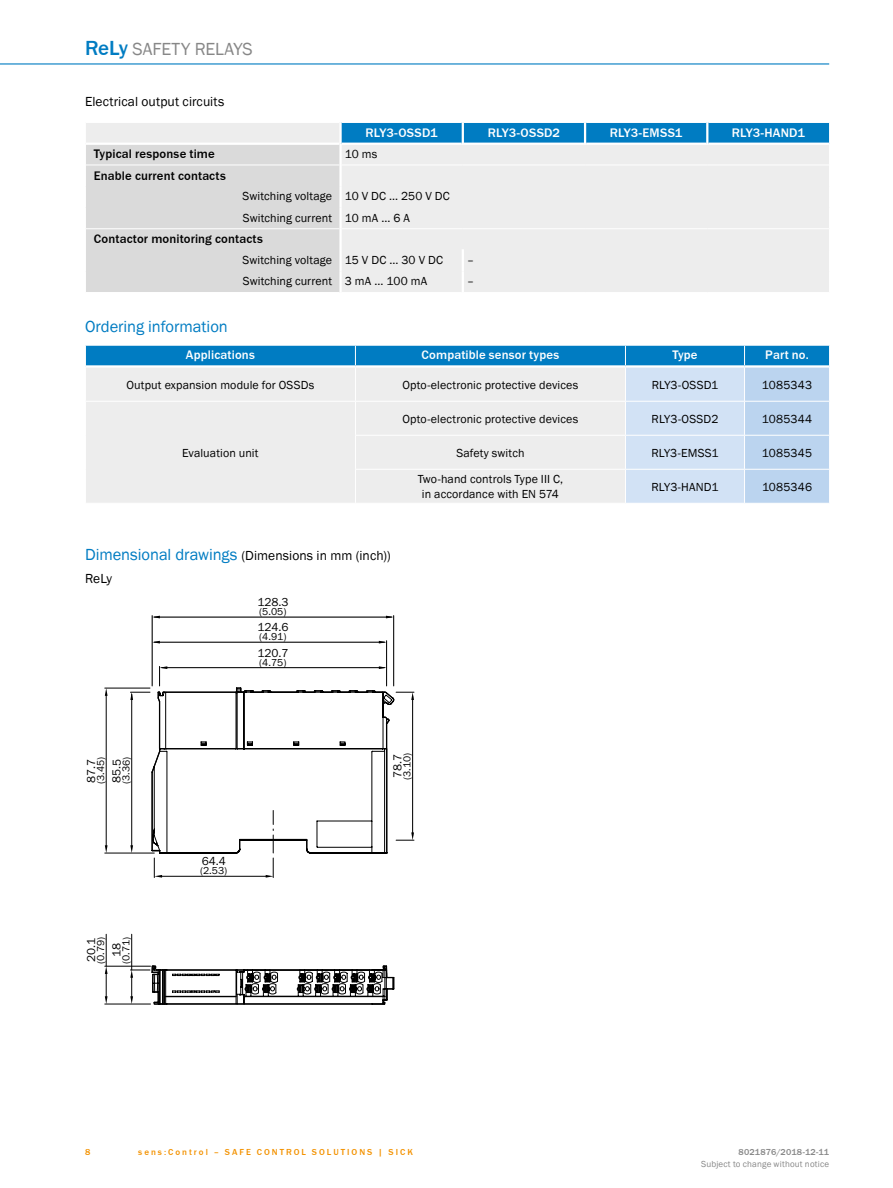
<style>
.page{position:relative;width:893px;height:1188px;background:#fff}
.page>*{position:absolute;margin:0;border:0;box-sizing:border-box;transform-origin:0 0}
.t1{font:18px "SICK Franklin";letter-spacing:-.005em;color:#878787}
.t2{font:16.5px "SICK Franklin";letter-spacing:-.005em;color:#007cc2}
.t3{font:13.5px/23px "SICK Franklin";letter-spacing:.005em;color:#000}
.t4{font:500 12.75px "SICK Franklin";letter-spacing:.015em;color:#fff}
.t5{font:500 12.75px "SICK Franklin";letter-spacing:.015em;color:#000}
.t6{font:12px/21.3px "SICK Franklin";letter-spacing:.01em;color:#000}
.t7{font:10.5px "SICK Franklin";letter-spacing:-.01em;color:#000}
.t8{font:500 9px "SICK Franklin";letter-spacing:.225em;color:#f39200}
.t9{font:9px "SICK Franklin";letter-spacing:.02em;color:#878787}
.t10{font:500 9px "SICK Franklin";letter-spacing:.02em;color:#878787}
.s1{font-weight:500;font-size:21px;color:#007cc2}
.s2{font-size:16.5px;color:#007cc2}
</style>
<div class="page">
<svg style="left:86px;top:122px;width:744px;height:170px;background:#d7dfe4"></svg>
<svg style="left:85px;top:345px;width:745px;height:158px;background:#c7dbe9"></svg>
<hr style="left:744px;top:365px;width:85px;height:3px;background:#fff">
<hr style="left:85px;top:366px;width:1px;height:35px;background:#fff">
<hr style="left:355px;top:368px;width:1px;height:33px;background:#fff">
<hr style="left:625px;top:368px;width:1px;height:33px;background:#fff">
<hr style="left:744px;top:368px;width:1px;height:33px;background:#fff">
<hr style="left:829px;top:366px;width:1px;height:35px;background:#fff">
<hr style="left:355px;top:401px;width:270px;height:1px;background:#fff">
<hr style="left:625px;top:401px;width:119px;height:1px;background:#fff">
<hr style="left:625px;top:402px;width:1px;height:33px;background:#fff">
<hr style="left:744px;top:401px;width:86px;height:1px;background:#fff">
<hr style="left:744px;top:402px;width:1px;height:33px;background:#fff">
<hr style="left:829px;top:402px;width:1px;height:33px;background:#fff">
<hr style="left:355px;top:435px;width:270px;height:1px;background:#fff">
<hr style="left:625px;top:435px;width:119px;height:1px;background:#fff">
<hr style="left:625px;top:436px;width:1px;height:33px;background:#fff">
<hr style="left:744px;top:435px;width:86px;height:1px;background:#fff">
<hr style="left:744px;top:436px;width:1px;height:33px;background:#fff">
<hr style="left:829px;top:436px;width:1px;height:33px;background:#fff">
<hr style="left:355px;top:469px;width:270px;height:1px;background:#fff">
<hr style="left:625px;top:469px;width:119px;height:1px;background:#fff">
<hr style="left:625px;top:470px;width:1px;height:33px;background:#fff">
<hr style="left:744px;top:469px;width:86px;height:1px;background:#fff">
<hr style="left:744px;top:470px;width:1px;height:33px;background:#fff">
<hr style="left:829px;top:470px;width:1px;height:33px;background:#fff">
<hr style="left:85px;top:401px;width:270px;height:1px;background:#fff">
<hr style="left:85px;top:402px;width:1px;height:33px;background:#fff">
<hr style="left:355px;top:402px;width:1px;height:33px;background:#fff">
<hr style="left:85px;top:435px;width:1px;height:34px;background:#fff">
<hr style="left:355px;top:436px;width:1px;height:33px;background:#fff">
<hr style="left:85px;top:469px;width:1px;height:34px;background:#fff">
<hr style="left:355px;top:470px;width:1px;height:33px;background:#fff">
<hr style="left:412px;top:696px;width:1px;height:139px;background:#000">
<svg style="left:396px;top:832px;width:18px;height:9px"></svg>
<svg style="left:396px;top:692px;width:18px;height:8px"></svg>
<svg style="left:379px;top:666px;width:7px;height:3px"></svg>
<hr style="left:386px;top:641px;width:1px;height:45px;background:#000">
<svg style="left:159px;top:666px;width:8px;height:20px"></svg>
<svg style="left:379px;top:641px;width:8px;height:3px"></svg>
<hr style="left:154px;top:642px;width:230px;height:1px;background:#000">
<hr style="left:162px;top:667px;width:222px;height:1px;background:#000">
<hr style="left:393px;top:616px;width:1px;height:70px;background:#000">
<hr style="left:152px;top:616px;width:1px;height:70px;background:#000">
<hr style="left:154px;top:617px;width:238px;height:1px;background:#000">
<hr style="left:106px;top:694px;width:1px;height:152px;background:#000">
<hr style="left:131px;top:694px;width:1px;height:152px;background:#000">
<svg style="left:130px;top:845px;width:3px;height:8px"></svg>
<hr style="left:105px;top:688px;width:45px;height:1px;background:#000">
<svg style="left:130px;top:692px;width:20px;height:8px"></svg>
<svg style="left:105px;top:688px;width:3px;height:8px"></svg>
<svg style="left:105px;top:845px;width:3px;height:8px"></svg>
<hr style="left:105px;top:853px;width:49px;height:1px;background:#000">
<hr style="left:106px;top:934px;width:1px;height:32px;background:#000">
<hr style="left:131px;top:934px;width:1px;height:36px;background:#000">
<hr style="left:105px;top:966px;width:46px;height:1px;background:#000">
<svg style="left:130px;top:966px;width:20px;height:38px"></svg>
<svg style="left:105px;top:966px;width:3px;height:38px"></svg>
<hr style="left:105px;top:1004px;width:46px;height:1px;background:#000">
<svg style="left:150px;top:687px;width:245px;height:318px"></svg>
<hr style="left:0;top:63px;width:829px;height:2px;background:#007cc2">
<h1 class="t1" style="left:85px;top:38px;width:167px"><span class="s1">ReLy</span> Safety relays</h1>
<p class="t3" style="left:85px;top:91px;width:141px">Electrical output circuits</p>
<p class="t4" style="left:366px;top:125px;width:42px">RLY3-OSS</p>
<p class="t4" style="left:422px;top:125px;width:17px">D1</p>
<p class="t4" style="left:488px;top:125px;width:42px">RLY3-OSS</p>
<p class="t4" style="left:544px;top:125px;width:17px">D2</p>
<p class="t4" style="left:610px;top:125px;width:74px">RLY3-EMSS1</p>
<p class="t4" style="left:732px;top:125px;width:74px">RLY3-HAN D1</p>
<p class="t5" style="left:94px;top:146px;width:122px">Typical response time</p>
<p class="t6" style="left:345px;top:143px;width:34px">10 ms</p>
<p class="t5" style="left:94px;top:167px;width:133px">Enable current contacts</p>
<p class="t6" style="left:242px;top:186px;width:209px">Switching voltage 10 V DC ... 250 V DC<br>Switching current 10 mA ... 6 A</p>
<p class="t5" style="left:94px;top:231px;width:170px">Contactor monitoring contacts</p>
<p class="t6" style="left:242px;top:250px;width:202px">Switching voltage 15 V DC ... 30 V DC</p>
<p class="t6" style="left:467px;top:250px;width:9px">–</p>
<p class="t6" style="left:243px;top:271px;width:186px">Switching current 3 mA ... 100 mA</p>
<p class="t6" style="left:467px;top:271px;width:9px">–</p>
<h2 class="t2" style="left:85px;top:316px;width:144px">Ordering information</h2>
<p class="t4" style="left:186px;top:347px;width:70px">Applications</p>
<p class="t4" style="left:422px;top:347px;width:139px">Compatible sensor types</p>
<p class="t4" style="left:672px;top:347px;width:27px">Type</p>
<p class="t4" style="left:765px;top:347px;width:45px">Part no.</p>
<p class="t6" style="left:126px;top:374px;width:189px">Output expansion module for OSSDs</p>
<p class="t6" style="left:402px;top:374px;width:177px">Opto-electronic protective devices</p>
<p class="t6" style="left:652px;top:374px;width:68px">RLY3-OSSD1</p>
<p class="t6" style="left:762px;top:374px;width:52px">1085343</p>
<p class="t6" style="left:182px;top:442px;width:78px">Evaluation unit</p>
<p class="t6" style="left:402px;top:408px;width:177px">Opto-electronic protective devices</p>
<p class="t6" style="left:652px;top:408px;width:68px">RLY3-OSSD2</p>
<p class="t6" style="left:762px;top:408px;width:52px">1085344</p>
<p class="t6" style="left:456px;top:442px;width:70px">Safety switch</p>
<p class="t6" style="left:651px;top:442px;width:69px">RLY3-EMSS1</p>
<p class="t6" style="left:762px;top:442px;width:52px">1085345</p>
<p class="t6" style="left:418px;top:472px;width:147px;line-height:14.4px;text-align:center">Two-hand controls Type III C, in accordance with EN 574</p>
<p class="t6" style="left:651px;top:476px;width:68px">RLY3-HAND1</p>
<p class="t6" style="left:762px;top:476px;width:52px">1085346</p>
<p class="t3" style="left:85px;top:544px;width:307px"><span class="s2">Dimensional drawings</span> (Dimensions in mm (inch))<br>ReLy</p>
<p class="t6" style="left:257px;top:592px;width:33px">128.3</p>
<p class="t7" style="left:259px;top:605px;width:29px">(5.05)</p>
<p class="t6" style="left:257px;top:617px;width:33px">124.6</p>
<p class="t7" style="left:259px;top:630px;width:29px">(4.91)</p>
<p class="t6" style="left:257px;top:642px;width:33px">120.7</p>
<p class="t7" style="left:259px;top:656px;width:29px">(4.75)</p>
<p class="t6" style="left:81px;top:783px;width:26px;rotate:-90deg">87.7</p>
<p class="t7" style="left:120px;top:784px;width:29px;rotate:-90deg">(3.36)</p>
<p class="t7" style="left:94px;top:784px;width:29px;rotate:-90deg">(3.45)</p>
<p class="t6" style="left:106px;top:783px;width:26px;rotate:-90deg">85.5</p>
<p class="t6" style="left:81px;top:962px;width:26px;rotate:-90deg">20.1</p>
<p class="t7" style="left:120px;top:964px;width:29px;rotate:-90deg">(0.71)</p>
<p class="t7" style="left:94px;top:964px;width:29px;rotate:-90deg">(0.79)</p>
<p class="t6" style="left:106px;top:957px;width:16px;rotate:-90deg">18</p>
<p class="t6" style="left:202px;top:851px;width:26px">64.4</p>
<p class="t7" style="left:200px;top:864px;width:29px">(2.53)</p>
<p class="t6" style="left:387px;top:778px;width:26px;rotate:-90deg">78.7</p>
<p class="t7" style="left:400px;top:780px;width:29px;rotate:-90deg">(3.10)</p>
<p class="t8" style="left:85px;top:1146px;width:7px">8</p>
<p class="t8" style="left:138px;top:1146px;width:276px">sens:Control – safe c ontrol solutions | SI CK</p>
<p class="t10" style="left:739px;top:1146px;width:92px">8021876/2018-12-11</p>
<p class="t9" style="left:701px;top:1159px;width:130px">Subject to change without notice</p>
</div>
